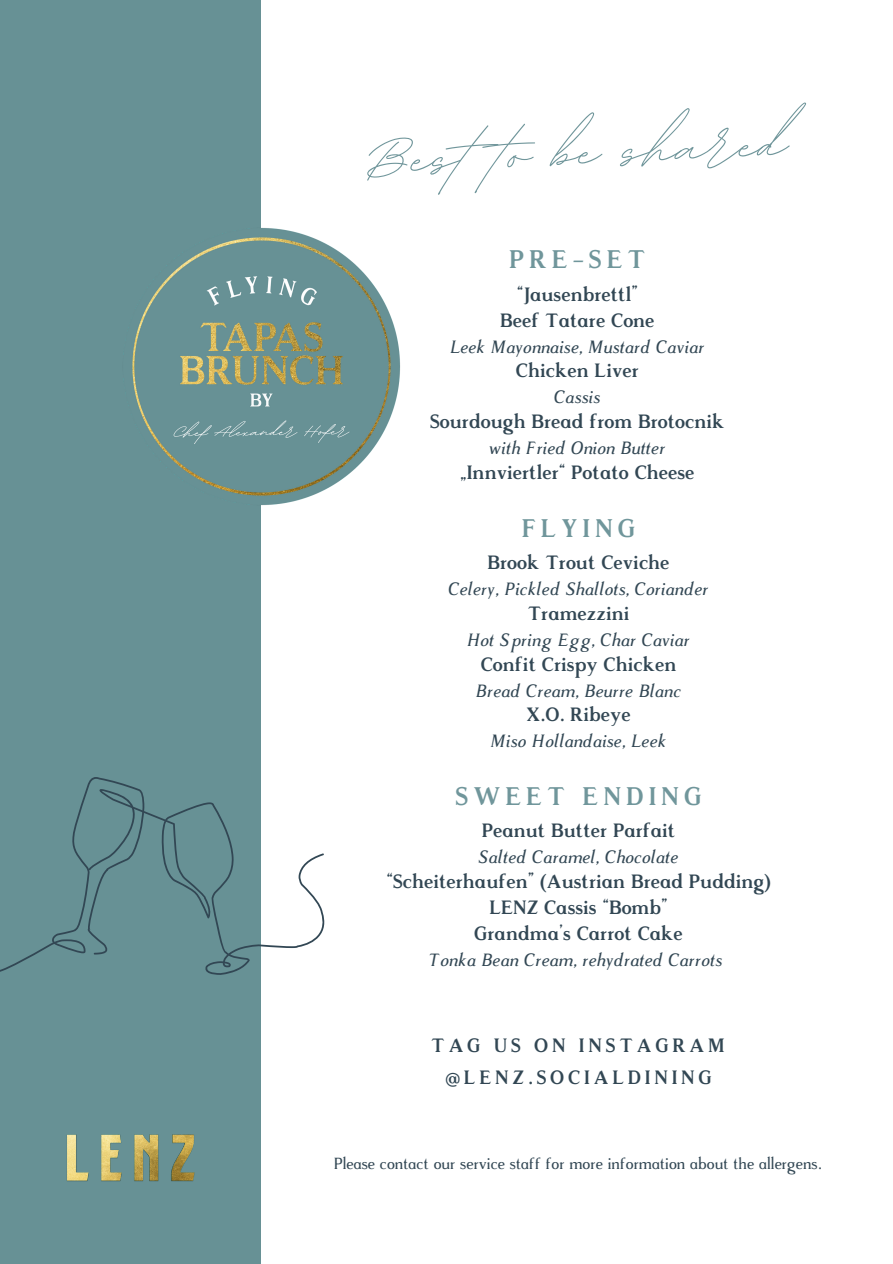
<style>
.page{position:relative;width:893px;height:1264px;background:#fff}
.page>*{position:absolute;margin:0;border:0;box-sizing:border-box;transform-origin:0 0}
.t1{font:99.15px "BD Script";color:#70969b}
.t2{font:700 25.35px "Rasmus";letter-spacing:.195em;color:#70969b}
.t3{font:700 19.2px "Rasmus";color:#324754}
.t4{font:700 19.2px "Rasmus";letter-spacing:.195em;color:#324754}
.t5{font:italic 17.7px "Rasmus";color:#324754}
.t6{font:16.05px "Rasmus";color:#324754}
</style>
<div class="page">
<div style="left:0;top:0;width:261px;height:1263px;background:#679195"></div>
<img style="left:132px;top:227px;width:269px;height:279px">
<svg style="left:0;top:777px;width:325px;height:197px"></svg>
<img style="left:66px;top:1134px;width:129px;height:48px">
<p class="t1" style="left:365px;top:96px;width:420px;rotate:-3deg">Best to be shared</p>
<p class="t2" style="left:509px;top:247px;width:138px">PRE-SET</p>
<p class="t3" style="left:516px;top:285px;width:123px">“Jausenbrettl”</p>
<p class="t3" style="left:500px;top:310px;width:156px">Beef Tatare Cone</p>
<p class="t5" style="left:450px;top:338px;width:256px">Leek Mayonnaise, Mustard Caviar</p>
<p class="t3" style="left:516px;top:361px;width:124px">Chicken Liver</p>
<p class="t5" style="left:554px;top:388px;width:48px">Cassis</p>
<p class="t3" style="left:430px;top:412px;width:296px">Sourdough Bread from Brotocnik</p>
<p class="t5" style="left:489px;top:439px;width:178px">with Fried Onion Butter</p>
<p class="t3" style="left:460px;top:462px;width:236px">„Innviertler“ Potato Cheese</p>
<p class="t2" style="left:521px;top:515px;width:115px">FLYING</p>
<p class="t3" style="left:487px;top:553px;width:183px">Brook Trout Ceviche</p>
<p class="t5" style="left:448px;top:580px;width:262px">Celery, Pickled Shallots, Coriander</p>
<p class="t3" style="left:527px;top:604px;width:103px">Tramezzini</p>
<p class="t5" style="left:467px;top:631px;width:225px">Hot Spring Egg, Char Caviar</p>
<p class="t3" style="left:480px;top:654px;width:197px">Confit Crispy Chicken</p>
<p class="t5" style="left:476px;top:681px;width:207px">Bread Cream, Beurre Blanc</p>
<p class="t3" style="left:526px;top:705px;width:105px">X.O. Ribeye</p>
<p class="t5" style="left:490px;top:732px;width:177px">Miso Hollandaise, Leek</p>
<p class="t2" style="left:455px;top:783px;width:247px">SWEET ENDING</p>
<p class="t3" style="left:481px;top:821px;width:195px">Peanut Butter Parfait</p>
<p class="t5" style="left:478px;top:848px;width:201px">Salted Caramel, Chocolate</p>
<p class="t3" style="left:386px;top:871px;width:386px">“Scheiterhaufen” (Austrian Bread Pudding)</p>
<p class="t3" style="left:489px;top:897px;width:180px">LENZ Cassis “Bomb”</p>
<p class="t3" style="left:474px;top:923px;width:210px">Grandma’s Carrot Cake</p>
<p class="t5" style="left:429px;top:950px;width:295px">Tonka Bean Cream, rehydrated Carrots</p>
<p class="t4" style="left:431px;top:1036px;width:295px">TAG US ON INSTAGRAM</p>
<p class="t4" style="left:445px;top:1067px;width:268px">@LENZ.SOCIALDINING</p>
<p class="t6" style="left:334px;top:1155px;width:489px">Please contact our service staff for more information about the allergens.</p>
</div>
